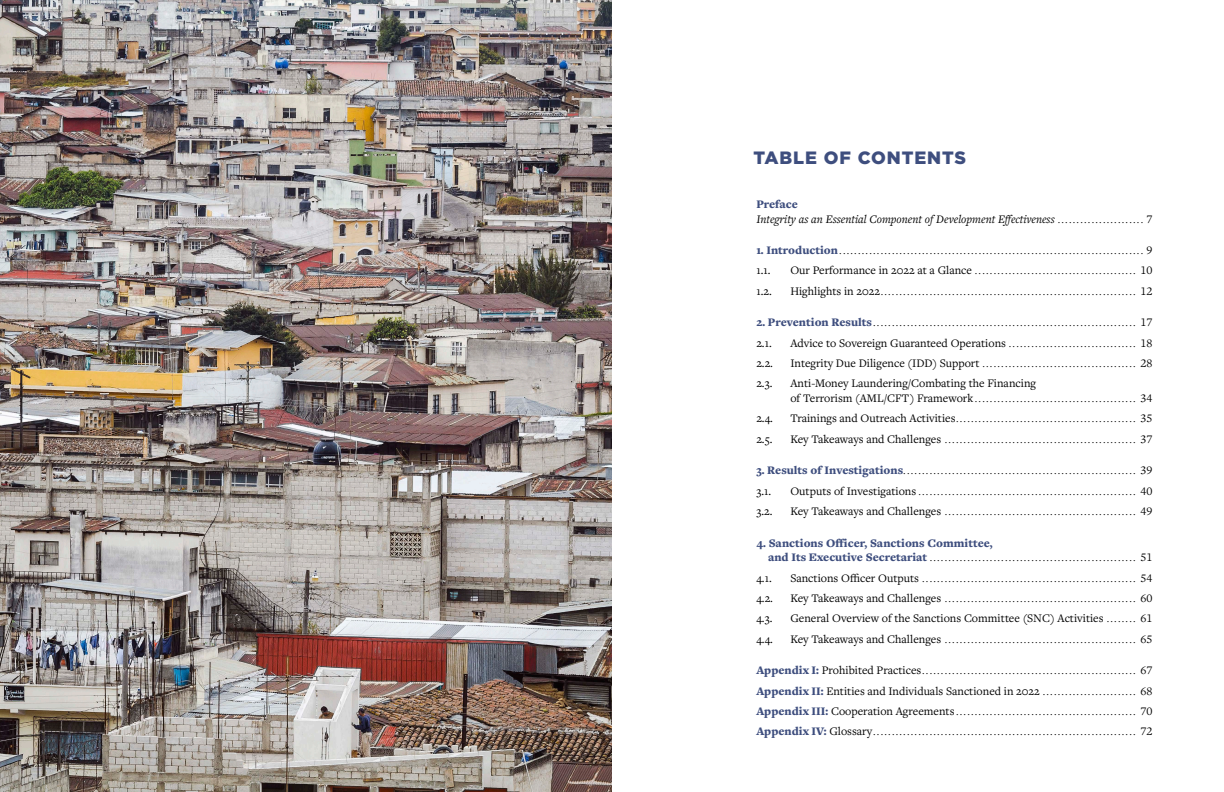
<style>
.page{position:relative;width:1224px;height:792px;background:#fff}
.page>*{position:absolute;margin:0;border:0;box-sizing:border-box;transform-origin:0 0}
.t1{font:900 17.8px "Gotham";letter-spacing:.05em;color:#3e4e7e}
.t2{font:300 12px "Freight Text Pro";color:#000}
.t3{font:12px/14.7px "Freight Text Pro";color:#000}
.t4{font:900 12px/14.7px "Freight Text Pro";color:#3e4e7e}
.t5{font:italic 12px/14.7px "Freight Text Pro";color:#000}
.s1{font-weight:900;font-style:normal;color:#3e4e7e}
.s2{font-weight:300;font-style:normal}
.s3{font-style:normal}
.s4{font-weight:900;color:#3e4e7e}
.s5{font-weight:400}
.s6{font-weight:300}
.s7{font-weight:300;color:#000}
.s8{font-weight:400;color:#000}
</style>
<div class="page">
<img style="left:0;top:0;width:612px;height:792px">
<p class="t1" style="left:754px;top:146px;width:214px">TABLE OF CONTENTS</p>
<p class="t5" style="left:756px;top:196px;width:397px"><span class="s1">Preface<br></span>Integrity as an Essential Component of Development Effectiveness <span class="s2">.......................</span> <span class="s3">7</span></p>
<p class="t2" style="left:756px;top:242px;width:397px"><span class="s4">1. Introduction</span>................................................................................. <span class="s5">9</span></p>
<p class="t3" style="left:756px;top:263px;width:16px">1.1.</p>
<p class="t2" style="left:790px;top:263px;width:363px"><span class="s5">Our Performance in 2022 at a Glance</span> ........................................... <span class="s5">10</span></p>
<p class="t3" style="left:756px;top:283px;width:17px">1.2.</p>
<p class="t2" style="left:790px;top:283px;width:363px"><span class="s5">Highlights in 2022</span>.................................................................... <span class="s5">12</span></p>
<p class="t2" style="left:756px;top:315px;width:397px"><span class="s4">2. Prevention Results</span>...................................................................... <span class="s5">17</span></p>
<p class="t3" style="left:756px;top:335px;width:17px">2.1.</p>
<p class="t3" style="left:790px;top:335px;width:363px">Advice to Sovereign Guaranteed Operations <span class="s6">..................................</span> 18</p>
<p class="t3" style="left:756px;top:356px;width:18px">2.2.</p>
<p class="t2" style="left:790px;top:355px;width:363px"><span class="s5">Integrity Due Diligence (IDD) Support</span> ......................................... <span class="s5">28</span></p>
<p class="t3" style="left:756px;top:376px;width:18px">2.3.</p>
<p class="t3" style="left:790px;top:376px;width:363px">Anti-Money Laundering/Combating the Financing<br>of Terrorism (AML/CFT) Framework<span class="s6">...........................................</span> 34</p>
<p class="t3" style="left:756px;top:411px;width:18px">2.4.</p>
<p class="t2" style="left:790px;top:411px;width:363px"><span class="s5">Trainings and Outreach Activities</span>................................................ <span class="s5">35</span></p>
<p class="t3" style="left:756px;top:431px;width:18px">2.5.</p>
<p class="t2" style="left:790px;top:431px;width:363px"><span class="s5">Key Takeaways and Challenges</span> ................................................... <span class="s5">37</span></p>
<p class="t2" style="left:756px;top:463px;width:397px"><span class="s4">3. Results of Investigations</span>.............................................................. <span class="s5">39</span></p>
<p class="t3" style="left:756px;top:483px;width:16px">3.1.</p>
<p class="t2" style="left:790px;top:483px;width:363px"><span class="s5">Outputs of Investigations</span>.......................................................... <span class="s5">40</span></p>
<p class="t3" style="left:756px;top:503px;width:18px">3.2.</p>
<p class="t2" style="left:790px;top:503px;width:363px"><span class="s5">Key Takeaways and Challenges</span> ................................................... <span class="s5">49</span></p>
<p class="t4" style="left:768px;top:535px;width:386px;text-indent:-12px">4. Sanctions Officer, Sanctions Committee,<br>and Its Executive Secretariat<span class="s7">.......................................................</span> <span class="s8">51</span></p>
<p class="t3" style="left:756px;top:570px;width:17px">4.1.</p>
<p class="t2" style="left:790px;top:570px;width:363px"><span class="s5">Sanctions Officer Outputs</span> ......................................................... <span class="s5">54</span></p>
<p class="t3" style="left:756px;top:590px;width:18px">4.2.</p>
<p class="t2" style="left:790px;top:590px;width:363px"><span class="s5">Key Takeaways and Challenges</span> ................................................... <span class="s5">60</span></p>
<p class="t3" style="left:756px;top:611px;width:18px">4.3.</p>
<p class="t3" style="left:790px;top:611px;width:363px">General Overview of the Sanctions Committee (SNC) Activities <span class="s6">........</span> 61</p>
<p class="t3" style="left:756px;top:631px;width:18px">4.4.</p>
<p class="t2" style="left:790px;top:631px;width:363px"><span class="s5">Key Takeaways and Challenges</span> ................................................... <span class="s5">65</span></p>
<p class="t2" style="left:756px;top:663px;width:397px"><span class="s4">Appendix I:</span> <span class="s5">Prohibited Practices</span>......................................................... <span class="s5">67</span></p>
<p class="t3" style="left:756px;top:683px;width:397px"><span class="s4">Appendix II:</span> Entities and Individuals Sanctioned in 2022 <span class="s6">.........................</span> 68</p>
<p class="t2" style="left:756px;top:703px;width:397px"><span class="s4">Appendix III:</span> <span class="s5">Cooperation Agreements</span>................................................ <span class="s5">70</span></p>
<p class="t2" style="left:756px;top:724px;width:397px"><span class="s4">Appendix IV:</span> <span class="s5">Glossary</span>...................................................................... <span class="s5">72</span></p>
</div>
